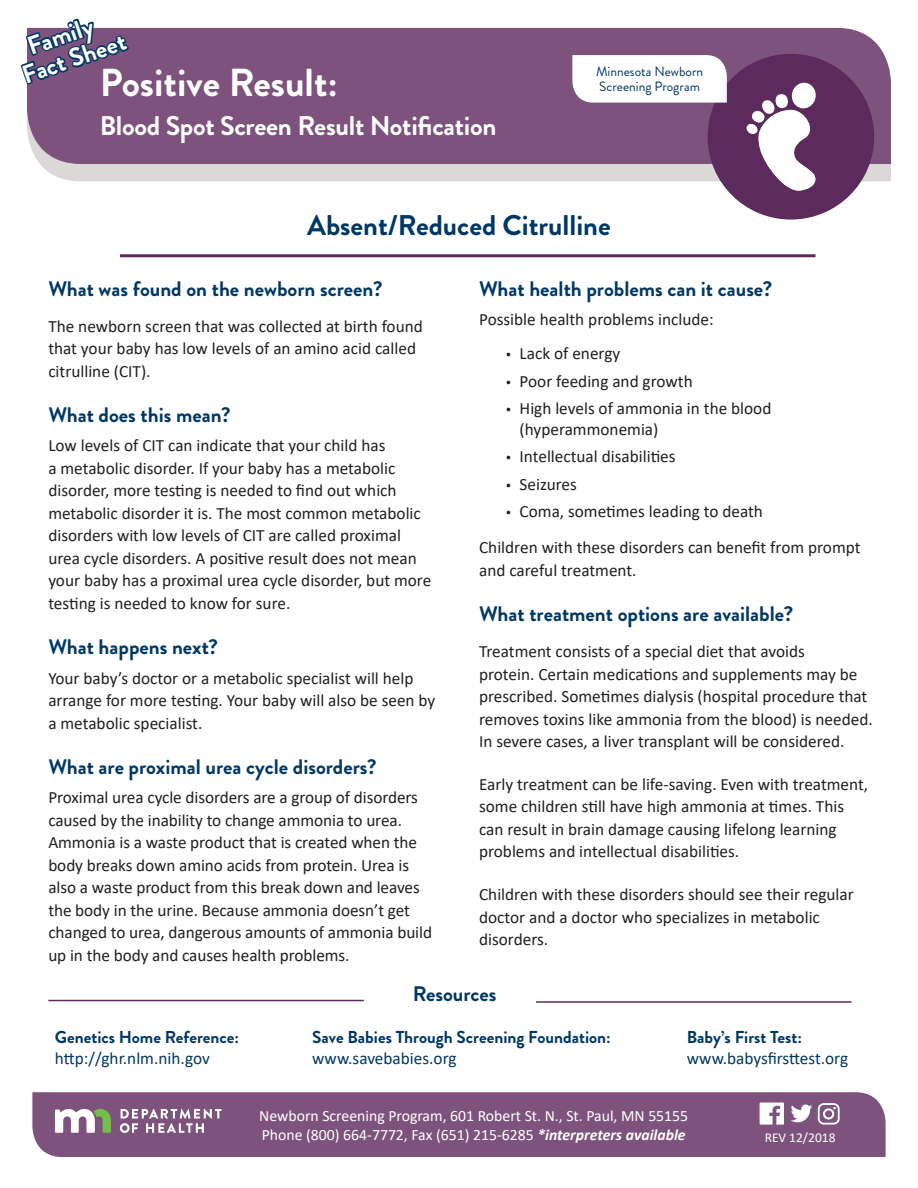
<style>
.page{position:relative;width:918px;height:1188px;background:#fff}
.page>*{position:absolute;margin:0;border:0;box-sizing:border-box;transform-origin:0 0}
.H1_disorder{font:700 39px "Brandon Grotesque";color:#fff}
.H2_type{font:700 28.5px "Brandon Grotesque";color:#003864}
.H1_disorder-2{font:700 27px "Brandon Grotesque";letter-spacing:-.01em;color:#fff}
.H1_disorder-3{font:700 25.5px/25.5px "Brandon Grotesque";color:#fff;text-align:center}
.H3_title{font:700 21px "Brandon Grotesque";color:#003864}
.H2_resources{font:700 21px "Brandon Grotesque";color:#003864}
.t1{font:17.25px/22.5px "Calibri";color:#231f20}
.t2{font:700 17.25px "Brandon Grotesque";color:#003864}
.t3{font:17.25px "Calibri";color:#003864}
.t4{font:15.75px "Calibri";color:#fff}
.Paragraph_program{font:13.5px/15px "Brandon Grotesque";color:#003864}
.Paragraph_rev{font:13.5px "Calibri";color:#fff}
.s1{font-family:"Myriad Pro"}
.s2{font-weight:700;font-style:italic}
</style>
<div class="page">
<div style="left:32px;top:1092px;width:854px;height:65px;background:#7d527d"></div>
<div style="left:40px;top:164px;width:851px;height:17px;background:#dcd8d7"></div>
<div style="left:27px;top:28px;width:864px;height:136px;background:#7d527d"></div>
<hr style="left:120px;top:254px;width:696px;height:3px;background:#5d2a5e">
<hr style="left:536px;top:1001px;width:316px;height:2px;background:#5d2a5e">
<hr style="left:48px;top:1000px;width:316px;height:1px;background:#5d2a5e">
<svg style="left:55px;top:1109px;width:56px;height:24px"></svg>
<svg style="left:120px;top:1109px;width:102px;height:24px"></svg>
<img style="left:760px;top:1103px;width:24px;height:22px">
<img style="left:790px;top:1103px;width:22px;height:22px">
<div style="left:818px;top:1103px;width:22px;height:22px;border:2px solid #fff;border-radius:5px"></div>
<div style="left:823px;top:1108px;width:11px;height:12px;border:2px solid #fff;border-radius:50%"></div>
<svg style="left:21px;top:18px;width:108px;height:84px;background:#6e6489"></svg>
<svg style="left:572px;top:54px;width:302px;height:166px"></svg>
<h1 class="H1_disorder-3" style="left:11px;top:40px;width:109px;rotate:-19deg">Family<br>Fact Sheet</h1>
<h1 class="H1_disorder" style="left:100px;top:55px;width:240px">Positive Result:</h1>
<h1 class="H1_disorder-2" style="left:100px;top:107px;width:398px">Blood Spot Screen Result Notification</h1>
<p class="Paragraph_program" style="left:596px;top:64px;width:109px">Minnesota Newborn<br>Screening Program</p>
<h2 class="H2_type" style="left:307px;top:205px;width:305px">Absent/Reduced Citrulline</h2>
<h3 class="H3_title" style="left:48px;top:274px;width:336px">What was found on the newborn screen?</h3>
<p class="t1" style="left:48px;top:314px;width:376px">The newborn screen that was collected at birth found that your baby has low levels of an amino acid called citrulline (CIT).</p>
<h3 class="H3_title" style="left:48px;top:400px;width:184px">What does this mean?</h3>
<p class="t1" style="left:48px;top:434px;width:385px">Low levels of CIT can indicate that your child has<br>a metabolic disorder. If your baby has a metabolic disorder, more testing is needed to find out which metabolic disorder it is. The most common metabolic disorders with low levels of CIT are called proximal urea cycle disorders. A positive result does not mean your baby has a proximal urea cycle disorder, but more testing is needed to know for sure.</p>
<h3 class="H3_title" style="left:48px;top:632px;width:171px">What happens next?</h3>
<p class="t1" style="left:48px;top:666px;width:389px">Your baby’s doctor or a metabolic specialist will help arrange for more testing. Your baby will also be seen by a metabolic specialist.</p>
<h3 class="H3_title" style="left:48px;top:752px;width:330px">What are proximal urea cycle disorders?</h3>
<p class="t1" style="left:48px;top:786px;width:385px">Proximal urea cycle disorders are a group of disorders caused by the inability to change ammonia to urea.<br>Ammonia is a waste product that is created when the body breaks down amino acids from protein. Urea is also a waste product from this break down and leaves the body in the urine. Because ammonia doesn’t get changed to urea, dangerous amounts of ammonia build up in the body and causes health problems.</p>
<h3 class="H3_title" style="left:479px;top:274px;width:295px">What health problems can it cause?</h3>
<p class="t1" style="left:479px;top:308px;width:236px">Possible health problems include:</p>
<p class="t1" style="left:506px;top:342px;width:116px"><span class="s1">•</span> Lack of energy</p>
<p class="t1" style="left:506px;top:369px;width:188px"><span class="s1">•</span> Poor feeding and growth</p>
<p class="t1" style="left:520px;top:398px;width:253px;line-height:20.7px;text-indent:-14px"><span class="s1">•</span> High levels of ammonia in the blood (hyperammonemia)</p>
<p class="t1" style="left:506px;top:445px;width:171px"><span class="s1">•</span> Intellectual disabilities</p>
<p class="t1" style="left:506px;top:472px;width:72px"><span class="s1">•</span> Seizures</p>
<p class="t1" style="left:506px;top:500px;width:258px"><span class="s1">•</span> Coma, sometimes leading to death</p>
<p class="t1" style="left:479px;top:536px;width:383px">Children with these disorders can benefit from prompt and careful treatment.</p>
<h3 class="H3_title" style="left:479px;top:599px;width:316px">What treatment options are available?</h3>
<p class="t1" style="left:479px;top:640px;width:395px">Treatment consists of a special diet that avoids<br>protein. Certain medications and supplements may be prescribed. Sometimes dialysis (hospital procedure that removes toxins like ammonia from the blood) is needed.<br>In severe cases, a liver transplant will be considered.</p>
<p class="t1" style="left:479px;top:772px;width:391px">Early treatment can be life-saving. Even with treatment, some children still have high ammonia at times. This can result in brain damage causing lifelong learning problems and intellectual disabilities.</p>
<p class="t1" style="left:479px;top:883px;width:376px">Children with these disorders should see their regular doctor and a doctor who specializes in metabolic disorders.</p>
<h3 class="t2" style="left:55px;top:1025px;width:186px">Genetics Home Reference:</h3>
<p class="t3" style="left:55px;top:1046px;width:156px">http://ghr.nlm.nih.gov</p>
<h2 class="H2_resources" style="left:413px;top:980px;width:85px">Resources</h2>
<h3 class="t2" style="left:312px;top:1025px;width:300px">Save Babies Through Screening Foundation:</h3>
<p class="t3" style="left:312px;top:1046px;width:146px">www.savebabies.org</p>
<h3 class="t2" style="left:687px;top:1025px;width:117px">Baby’s First Test:</h3>
<p class="t3" style="left:687px;top:1046px;width:163px">www.babysfirsttest.org</p>
<p class="t4" style="left:259px;top:1105px;width:431px">Newborn Screening Program, 601 Robert St. N., St. Paul, MN 55155</p>
<p class="t4" style="left:262px;top:1123px;width:425px">Phone (800) 664-7772, Fax (651) 215-6285 <span class="s2">*interpreters available</span></p>
<p class="Paragraph_rev" style="left:765px;top:1128px;width:72px">REV 12/2018</p>
</div>
